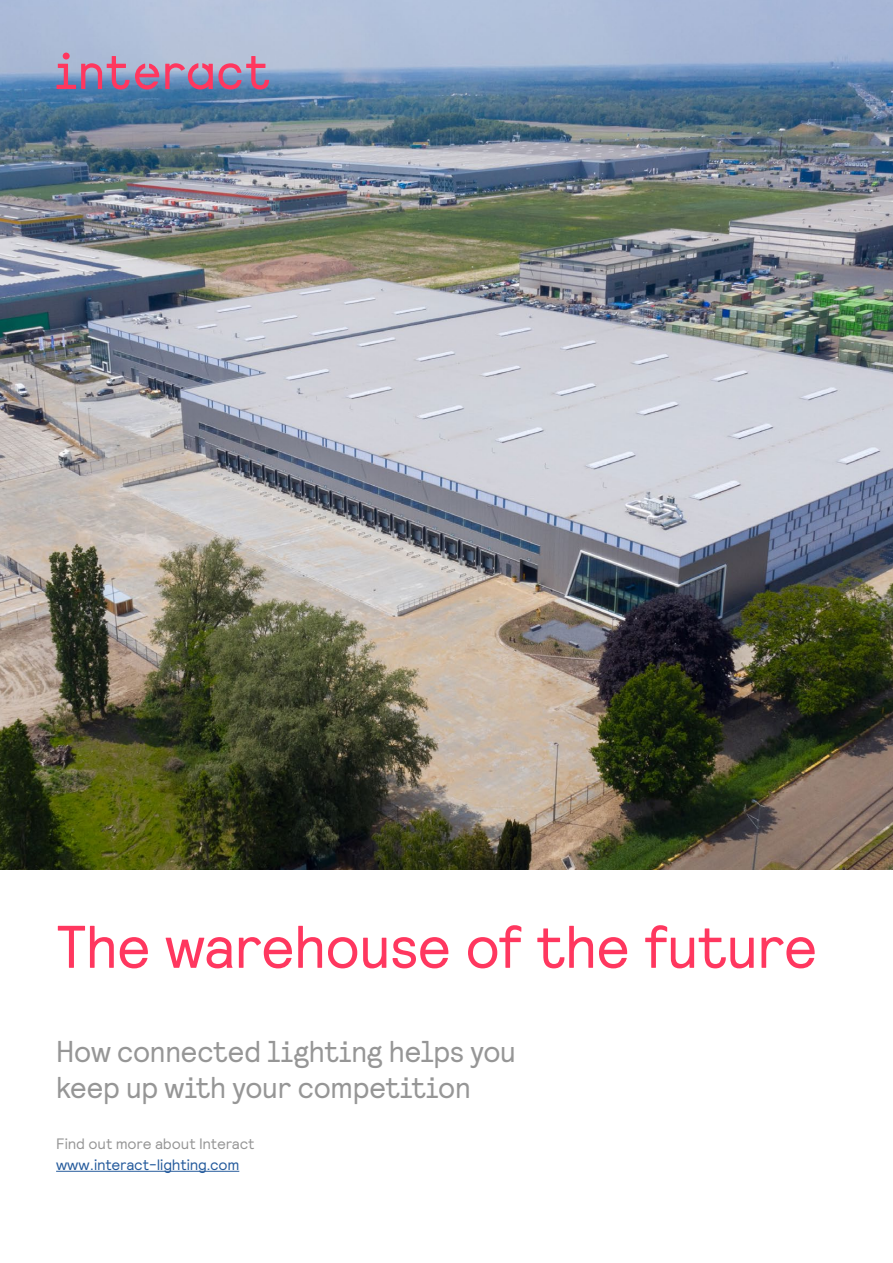
<style>
.page{position:relative;width:893px;height:1263px;background:#fff}
.page>*{position:absolute;margin:0;border:0;box-sizing:border-box;transform-origin:0 0}
.t1{font:60px "Signify Relative Faux";letter-spacing:-.01em;color:#ff375f}
.t2{font:30px/36px "Signify Relative Faux";letter-spacing:-.01em;color:#969696}
.t3{font:15px "Signify Relative";letter-spacing:-.01em;color:#245a9c}
.t4{font:15px "Signify Relative";letter-spacing:-.01em;color:#969696}
</style>
<div class="page">
<img style="left:0;top:0;width:893px;height:870px">
<hr style="left:56px;top:1171px;width:183px;height:1px;background:#245a9c">
<svg style="left:57px;top:53px;width:212px;height:37px;background:#ad8bae"></svg>
<h1 class="t1" style="left:57px;top:908px;width:762px">The warehouse of the future</h1>
<p class="t2" style="left:56px;top:1033px;width:461px">How connected lighting helps you keep up with your competition</p>
<p class="t4" style="left:56px;top:1134px;width:200px">Find out more about Interact</p>
<p class="t3" style="left:56px;top:1155px;width:185px">www.interact-lighting.com</p>
</div>
